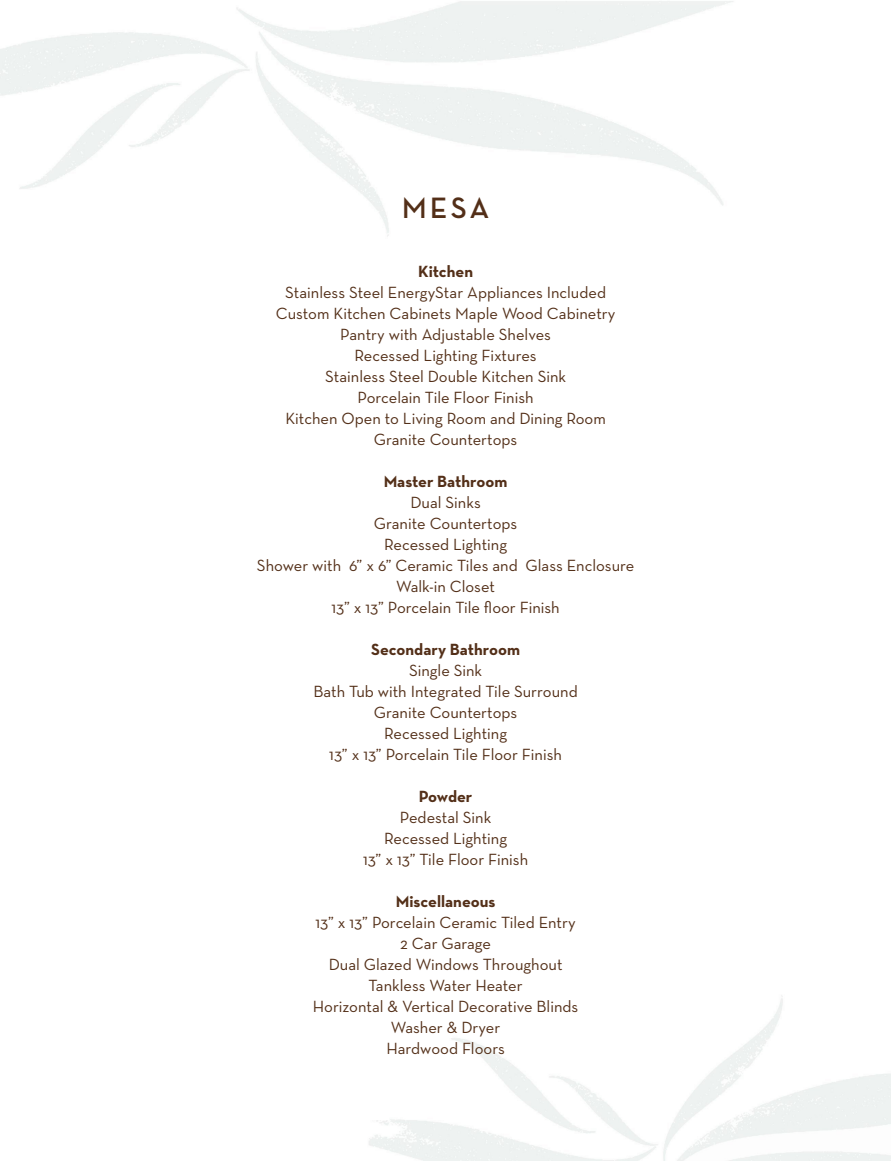
<style>
.page{position:relative;width:891px;height:1161px;background:#fff}
.page>*{position:absolute;margin:0;border:0;box-sizing:border-box;transform-origin:0 0}
.t1{font:700 30px "Neutraface Display";color:#532f18}
.t2{font:16.5px/21px "Neutraface Text";color:#532f18;text-align:center}
.t3{font:700 16.5px "Neutraface Text";color:#532f18}
</style>
<div class="page">
<h1 class="t1" style="left:402px;top:191px;width:89px">MeSa</h1>
<p class="t3" style="left:418px;top:261px;width:57px">Kitchen</p>
<p class="t2" style="left:276px;top:282px;width:341px">Stainless Steel EnergyStar Appliances Included Custom Kitchen Cabinets Maple Wood Cabinetry Pantry with Adjustable Shelves<br>Recessed Lighting Fixtures<br>Stainless Steel Double Kitchen Sink<br>Porcelain Tile Floor Finish<br>Kitchen Open to Living Room and Dining Room Granite Countertops</p>
<p class="t3" style="left:384px;top:471px;width:125px">Master Bathroom</p>
<p class="t2" style="left:257px;top:492px;width:379px">Dual Sinks<br>Granite Countertops<br>Recessed Lighting<br>Shower with 6” x 6” Ceramic Tiles and Glass Enclosure<br>Walk-in Closet<br>13” x 13” Porcelain Tile floor Finish</p>
<p class="t3" style="left:371px;top:639px;width:151px">Secondary Bathroom</p>
<p class="t2" style="left:313px;top:660px;width:266px">Single Sink<br>Bath Tub with Integrated Tile Surround<br>Granite Countertops<br>Recessed Lighting<br>13” x 13” Porcelain Tile Floor Finish</p>
<p class="t3" style="left:419px;top:786px;width:55px">Powder</p>
<p class="t2" style="left:363px;top:807px;width:167px">Pedestal Sink<br>Recessed Lighting<br>13” x 13” Tile Floor Finish</p>
<p class="t3" style="left:396px;top:891px;width:101px">Miscellaneous</p>
<p class="t2" style="left:313px;top:912px;width:267px">13” x 13” Porcelain Ceramic Tiled Entry<br>2 Car Garage<br>Dual Glazed Windows Throughout<br>Tankless Water Heater<br>Horizontal &amp; Vertical Decorative Blinds<br>Washer &amp; Dryer<br>Hardwood Floors</p>
</div>
